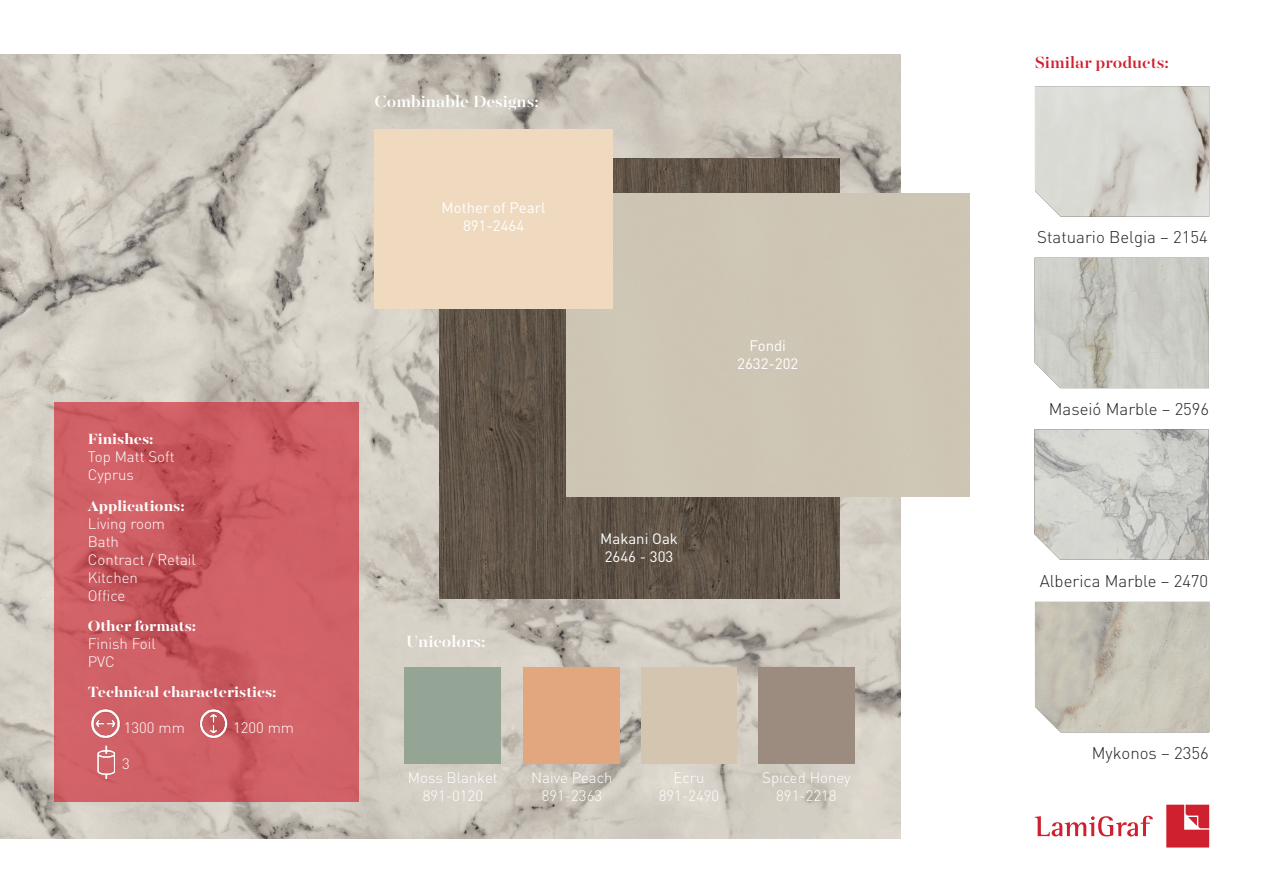
<style>
.page{position:relative;width:1263px;height:893px;background:#fff}
.page>*{position:absolute;margin:0;border:0;box-sizing:border-box;transform-origin:0 0}
.t1{font:500 18px "Majesti Banner";color:#fff}
.t2{font:500 18px "Majesti Banner";color:#cf202f}
.t3{font:300 16.8px "DIN Pro";color:#231f20}
.t4{font:700 16.5px "Majesti Banner";color:#fff}
.t5{font:300 15px "DIN Pro";color:#fff}
.t6{font:15px "DIN Pro";color:#fff}
</style>
<div class="page">
<img style="left:0;top:54px;width:901px;height:785px">
<img style="left:439px;top:158px;width:400px;height:441px">
<svg style="left:54px;top:402px;width:305px;height:399px;background:#cd5d63"></svg>
<div style="left:759px;top:668px;width:95px;height:95px;background:#9c8c80"></div>
<div style="left:524px;top:668px;width:95px;height:95px;background:#e3a780"></div>
<div style="left:641px;top:668px;width:96px;height:95px;background:#d4c5b0"></div>
<div style="left:405px;top:668px;width:96px;height:95px;background:#94a495"></div>
<svg style="left:1035px;top:816px;width:118px;height:20px"></svg>
<svg style="left:1166px;top:805px;width:43px;height:42px;background:#d43946"></svg>
<div style="left:566px;top:194px;width:403px;height:302px;background:#cec6b5"></div>
<div style="left:375px;top:130px;width:238px;height:178px;background:#efd9bf"></div>
<img style="left:1035px;top:86px;width:174px;height:131px">
<img style="left:1035px;top:258px;width:174px;height:130px">
<img style="left:88px;top:705px;width:36px;height:36px">
<img style="left:196px;top:705px;width:34px;height:37px">
<img style="left:92px;top:745px;width:31px;height:33px">
<img style="left:1034px;top:429px;width:175px;height:131px">
<img style="left:1035px;top:602px;width:174px;height:130px">
<p class="t4" style="left:88px;top:428px;width:67px">Finishes:</p>
<p class="t5" style="left:88px;top:446px;width:88px">Top Matt Soft</p>
<p class="t5" style="left:88px;top:464px;width:48px">Cyprus</p>
<p class="t4" style="left:88px;top:495px;width:98px">Applications:</p>
<p class="t5" style="left:88px;top:513px;width:79px">Living room</p>
<p class="t5" style="left:88px;top:531px;width:33px">Bath</p>
<p class="t5" style="left:88px;top:549px;width:110px">Contract / Retail</p>
<p class="t5" style="left:88px;top:567px;width:52px">Kitchen</p>
<p class="t5" style="left:88px;top:585px;width:39px">Office</p>
<p class="t4" style="left:88px;top:615px;width:110px">Other formats:</p>
<p class="t5" style="left:88px;top:633px;width:70px">Finish Foil</p>
<p class="t5" style="left:88px;top:651px;width:28px">PVC</p>
<p class="t4" style="left:88px;top:681px;width:190px">Technical characteristics:</p>
<p class="t5" style="left:124px;top:717px;width:63px">1300 mm</p>
<p class="t5" style="left:233px;top:717px;width:63px">1200 mm</p>
<p class="t5" style="left:122px;top:753px;width:9px">3</p>
<p class="t1" style="left:375px;top:89px;width:166px">Combinable Designs:</p>
<p class="t6" style="left:442px;top:197px;width:105px">Mother of Pearl</p>
<p class="t6" style="left:463px;top:215px;width:63px">891-2464</p>
<p class="t6" style="left:749px;top:335px;width:38px">Fondi</p>
<p class="t6" style="left:737px;top:353px;width:63px">2632-202</p>
<p class="t1" style="left:406px;top:630px;width:81px">Unicolors:</p>
<p class="t6" style="left:600px;top:528px;width:79px">Makani Oak</p>
<p class="t6" style="left:605px;top:546px;width:70px">2646 - 303</p>
<p class="t5" style="left:408px;top:768px;width:91px">Moss Blanket</p>
<p class="t5" style="left:423px;top:786px;width:62px">891-0120</p>
<p class="t5" style="left:531px;top:768px;width:83px">Naive Peach</p>
<p class="t5" style="left:542px;top:786px;width:62px">891-2363</p>
<p class="t5" style="left:673px;top:768px;width:32px">Ecru</p>
<p class="t5" style="left:659px;top:786px;width:62px">891-2490</p>
<p class="t5" style="left:762px;top:768px;width:90px">Spiced Honey</p>
<p class="t5" style="left:776px;top:786px;width:62px">891-2218</p>
<p class="t2" style="left:1035px;top:50px;width:136px">Similar products:</p>
<p class="t3" style="left:1037px;top:226px;width:172px">Statuario Belgia – 2154</p>
<p class="t3" style="left:1049px;top:398px;width:162px">Maseió Marble – 2596</p>
<p class="t3" style="left:1040px;top:569px;width:170px">Alberica Marble – 2470</p>
<p class="t3" style="left:1092px;top:742px;width:118px">Mykonos – 2356</p>
</div>
